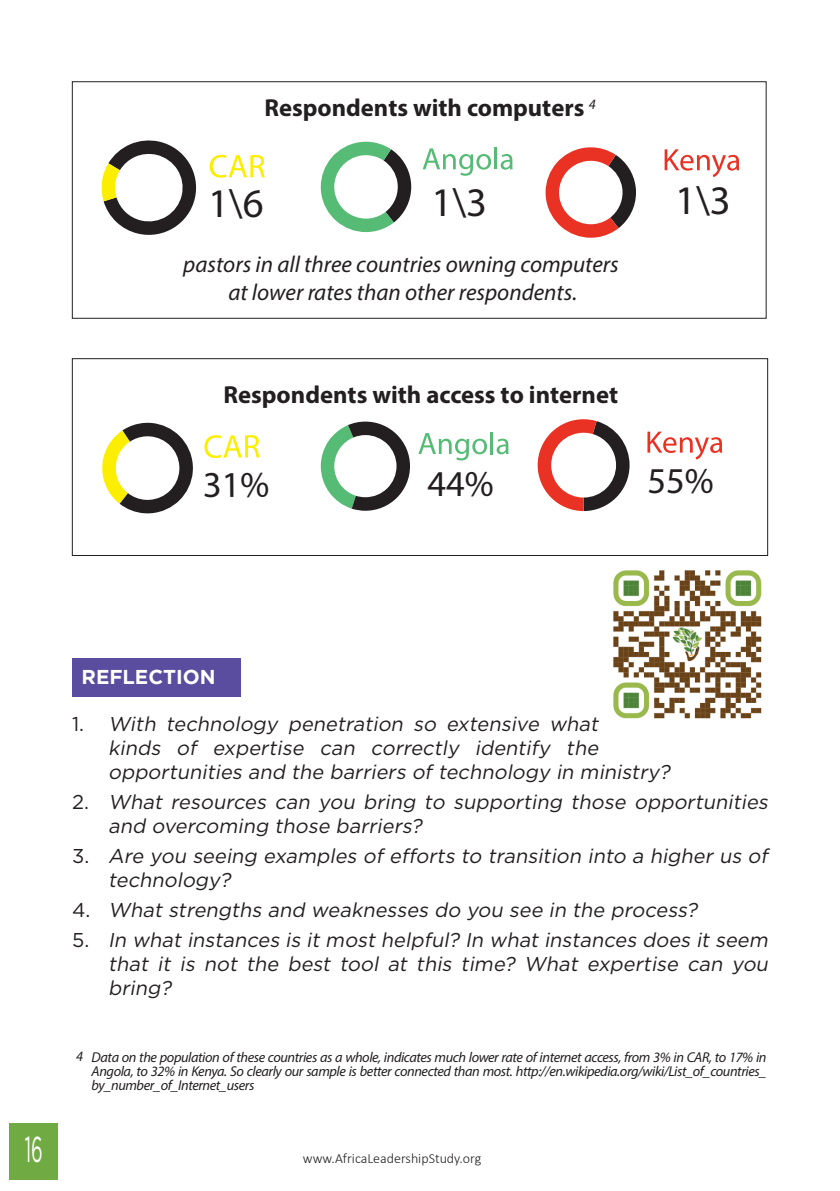
<style>
.page{position:relative;width:840px;height:1191px;background:#fff}
.page>*{position:absolute;margin:0;border:0;box-sizing:border-box;transform-origin:0 0}
.t1{font:40.8px "Myriad Pro";color:#231f20}
.t2{font:36.6px "Myriad Pro";color:#231f20}
.t3{font:36px "Gotham";color:#fff;scale:.5 1}
.t4{font:700 24.6px "Myriad Pro";color:#231f20}
.t5{font:italic 23px/27.6px "Myriad Pro";color:#231f20;text-align:center}
.t6{font:italic 20px/24px "Gotham";color:#231f20}
.t7{font:italic 20px/14px "Myriad Arabic";letter-spacing:-.02em;color:#231f20;text-align:right}
.t8{font:700 20px "Gotham";color:#fff}
.t9{font:300 14px "Calibri";color:#231f20}
.s1{font-style:normal}
</style>
<div class="page">
<div style="left:9px;top:1123px;width:49px;height:57px;background:#70aa42"></div>
<svg style="left:422px;top:148px;width:69px;height:28px"></svg>
<hr style="left:494px;top:147px;width:3px;height:22px;background:#56bc75">
<svg style="left:500px;top:154px;width:12px;height:16px"></svg>
<svg style="left:210px;top:155px;width:55px;height:23px"></svg>
<svg style="left:664px;top:149px;width:74px;height:28px"></svg>
<svg style="left:320px;top:142px;width:91px;height:90px"></svg>
<svg style="left:545px;top:147px;width:90px;height:91px"></svg>
<svg style="left:101px;top:140px;width:96px;height:95px"></svg>
<div style="left:72px;top:81px;width:694px;height:237px;border:1px solid #231f20"></div>
<svg style="left:204px;top:435px;width:55px;height:23px"></svg>
<svg style="left:418px;top:433px;width:69px;height:27px"></svg>
<hr style="left:490px;top:432px;width:3px;height:22px;background:#56bc75">
<svg style="left:496px;top:439px;width:12px;height:15px"></svg>
<svg style="left:647px;top:431px;width:74px;height:28px"></svg>
<svg style="left:102px;top:423px;width:91px;height:90px"></svg>
<div style="left:72px;top:358px;width:695px;height:198px;border:1px solid #231f20"></div>
<svg style="left:320px;top:421px;width:90px;height:90px"></svg>
<svg style="left:537px;top:419px;width:92px;height:92px"></svg>
<div style="left:72px;top:658px;width:168px;height:39px;background:#5a4c9f"></div>
<img style="left:613px;top:570px;width:149px;height:149px">
<p class="t4" style="left:264px;top:92px;width:321px">Respondents with computers</p>
<p class="t7" style="left:588px;top:97px;width:9px">4</p>
<h1 class="t1" style="left:208px;top:178px;width:57px">1\6</h1>
<h1 class="t1" style="left:431px;top:177px;width:57px">1\3</h1>
<h1 class="t1" style="left:674px;top:175px;width:57px">1\3</h1>
<p class="t5" style="left:183px;top:250px;width:437px">pastors in all three countries owning computers at lower rates than other respondents.</p>
<p class="t4" style="left:223px;top:379px;width:396px">Respondents with access to internet</p>
<h2 class="t2" style="left:203px;top:462px;width:68px">31%</h2>
<h2 class="t2" style="left:427px;top:461px;width:68px">44%</h2>
<h2 class="t2" style="left:647px;top:458px;width:68px">55%</h2>
<h3 class="t3" style="left:25px;top:1129px;width:38px">16</h3>
<p class="t8" style="left:81px;top:665px;width:135px">REFLECTION</p>
<p class="t6" style="left:108px;top:711px;width:566px;text-indent:-36px"><span class="s1">1 .</span> With technology penetration so extensive what<br>kinds of expertise can correctly identify the opportunities and the barriers of technology in ministry?</p>
<p class="t6" style="left:108px;top:789px;width:664px;text-indent:-36px"><span class="s1">2 .</span> What resources can you bring to supporting those opportunities and overcoming those barriers?</p>
<p class="t6" style="left:108px;top:843px;width:664px;text-indent:-36px"><span class="s1">3 .</span> Are you seeing examples of efforts to transition into a higher us of technology?</p>
<p class="t6" style="left:72px;top:897px;width:630px"><span class="s1">4 .</span> What strengths and weaknesses do you see in the process?</p>
<p class="t6" style="left:108px;top:927px;width:664px;text-align:justify;text-indent:-36px"><span class="s1">5 .</span> In what instances is it most helpful? In what instances does it seem that it is not the best tool at this time? What expertise can you bring?</p>
<p class="t7" style="left:76px;top:1050px;width:691px">4 Data on the population of these countries as a whole, indicates much lower rate of internet access, from 3% in CAR, to 17% in<br>Angola, to 32% in Kenya. So clearly our sample is better connected than most. http://en.wikipedia.org/wiki/List_of_countries_</p>
<p class="t7" style="left:91px;top:1078px;width:164px">by_number_of_Internet_users</p>
<p class="t9" style="left:303px;top:1149px;width:180px">www.AfricaLeadershipStudy.org</p>
</div>
